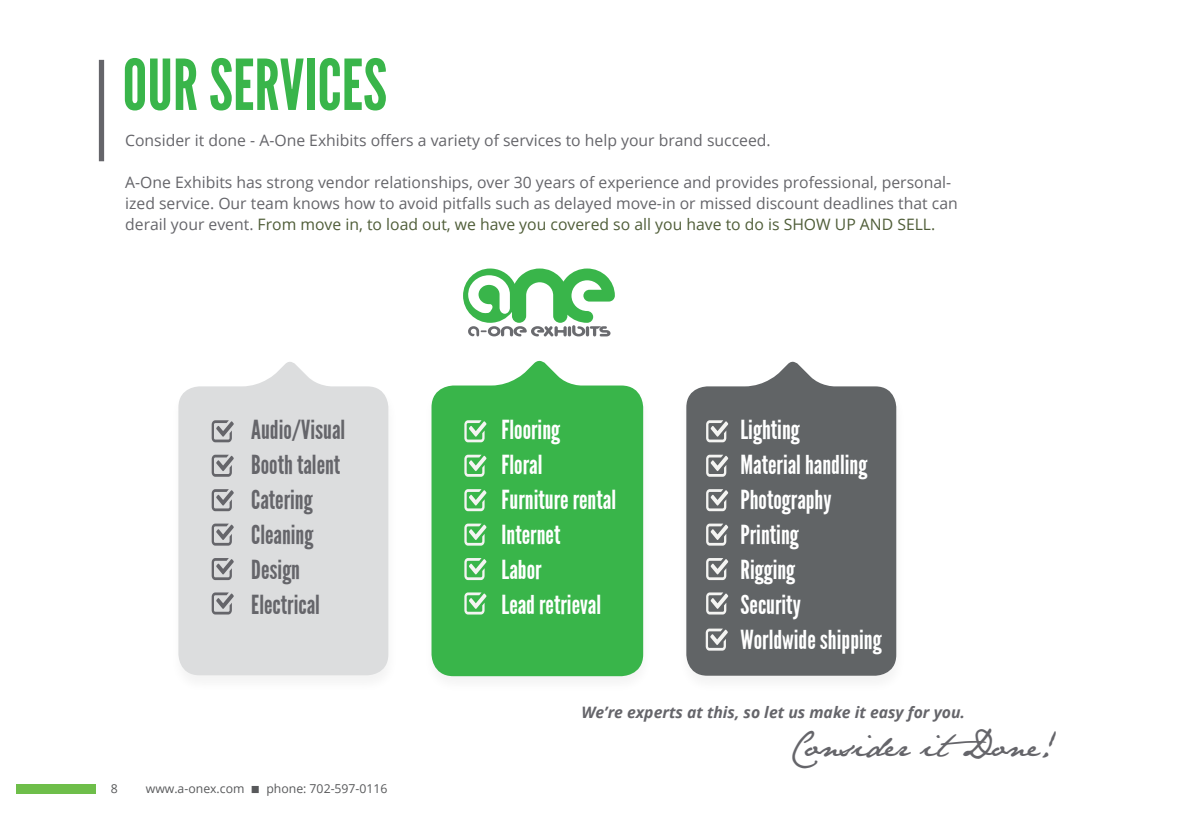
<style>
.page{position:relative;width:1197px;height:819px;background:#fff}
.page>*{position:absolute;margin:0;border:0;box-sizing:border-box;transform-origin:0 0}
.Header_Style_45pt{font:70px "League Gothic";color:#39b54a}
.Maint_Text_style_8pt{font:31.5px "Jane Austen";color:#65656a}
.Header_Bottom_Text{font:26.25px "League Gothic";color:#fff}
.Header_Bottom_Text-2{font:26.25px "League Gothic";color:#65656a}
.Header_Bottom_Text-3{font:15.75px/21px "Open Sans";color:#65656a}
.Header_Bottom_Text-4{font:italic 700 15.75px "Open Sans";color:#65656a}
.t1{font:12.25px "Open Sans";color:#58595b}
.s1{color:#4f5d38}
</style>
<div class="page">
<svg style="left:431px;top:360px;width:213px;height:317px;background:#49bb59"></svg>
<svg style="left:686px;top:361px;width:210px;height:315px;background:#6d7072"></svg>
<svg style="left:178px;top:362px;width:210px;height:313px;background:#dedfe0"></svg>
<div style="left:99px;top:60px;width:5px;height:101px;background:#65656a"></div>
<svg style="left:212px;top:420px;width:22px;height:22px"></svg>
<svg style="left:212px;top:455px;width:22px;height:22px"></svg>
<svg style="left:212px;top:489px;width:22px;height:22px"></svg>
<svg style="left:212px;top:524px;width:22px;height:22px"></svg>
<svg style="left:212px;top:558px;width:22px;height:22px"></svg>
<svg style="left:212px;top:592px;width:22px;height:23px"></svg>
<svg style="left:464px;top:420px;width:22px;height:22px"></svg>
<svg style="left:464px;top:455px;width:22px;height:22px"></svg>
<svg style="left:464px;top:489px;width:22px;height:22px"></svg>
<svg style="left:464px;top:524px;width:22px;height:22px"></svg>
<svg style="left:464px;top:558px;width:22px;height:22px"></svg>
<svg style="left:464px;top:592px;width:22px;height:23px"></svg>
<svg style="left:706px;top:420px;width:22px;height:22px"></svg>
<svg style="left:706px;top:455px;width:22px;height:22px"></svg>
<svg style="left:706px;top:489px;width:22px;height:22px"></svg>
<svg style="left:706px;top:524px;width:22px;height:22px"></svg>
<svg style="left:706px;top:558px;width:22px;height:22px"></svg>
<svg style="left:706px;top:592px;width:22px;height:23px"></svg>
<svg style="left:706px;top:629px;width:22px;height:22px"></svg>
<svg style="left:463px;top:269px;width:152px;height:67px"></svg>
<div style="left:16px;top:784px;width:79px;height:9px;background:#6ebe4a"></div>
<p class="Header_Style_45pt" style="left:123px;top:45px;width:266px">OUR SERVICES</p>
<p class="Header_Bottom_Text-3" style="left:125px;top:129px;width:647px">Consider it done - A-One Exhibits offers a variety of services to help your brand succeed.</p>
<p class="Header_Bottom_Text-3" style="left:125px;top:171px;width:834px">A-One Exhibits has strong vendor relationships, over 30 years of experience and provides professional, personal&shy;ized service. Our team knows how to avoid pitfalls such as delayed move-in or missed discount deadlines that can derail your event. <span class="s1">From move in, to load out, we have you covered so all you have to do is SHOW UP AND SELL.</span></p>
<p class="Header_Bottom_Text-2" style="left:251px;top:415px;width:95px">Audio/Visual</p>
<p class="Header_Bottom_Text-2" style="left:251px;top:450px;width:91px">Booth talent</p>
<p class="Header_Bottom_Text-2" style="left:251px;top:485px;width:63px">Catering</p>
<p class="Header_Bottom_Text-2" style="left:251px;top:520px;width:64px">Cleaning</p>
<p class="Header_Bottom_Text-2" style="left:251px;top:555px;width:50px">Design</p>
<p class="Header_Bottom_Text-2" style="left:251px;top:590px;width:70px">Electrical</p>
<p class="t1" style="left:111px;top:780px;width:9px">8</p>
<p class="t1" style="left:146px;top:780px;width:243px">www.a-onex.com ■ phone: 702-597-0116</p>
<p class="Header_Bottom_Text" style="left:502px;top:415px;width:60px">Flooring</p>
<p class="Header_Bottom_Text" style="left:502px;top:450px;width:42px">Floral</p>
<p class="Header_Bottom_Text" style="left:502px;top:485px;width:116px">Furniture rental</p>
<p class="Header_Bottom_Text" style="left:502px;top:520px;width:60px">Internet</p>
<p class="Header_Bottom_Text" style="left:502px;top:555px;width:41px">Labor</p>
<p class="Header_Bottom_Text" style="left:502px;top:590px;width:101px">Lead retrieval</p>
<p class="Header_Bottom_Text" style="left:741px;top:415px;width:61px">Lighting</p>
<p class="Header_Bottom_Text" style="left:741px;top:450px;width:128px">Material handling</p>
<p class="Header_Bottom_Text" style="left:741px;top:485px;width:93px">Photography</p>
<p class="Header_Bottom_Text" style="left:741px;top:520px;width:60px">Printing</p>
<p class="Header_Bottom_Text" style="left:741px;top:555px;width:56px">Rigging</p>
<p class="Header_Bottom_Text" style="left:741px;top:590px;width:62px">Security</p>
<p class="Header_Bottom_Text" style="left:741px;top:625px;width:143px">Worldwide shipping</p>
<p class="Header_Bottom_Text-4" style="left:581px;top:701px;width:385px">We’re experts at this, so let us make it easy for you.</p>
<p class="Maint_Text_style_8pt" style="left:789px;top:727px;width:267px">Consider itDone!</p>
</div>
